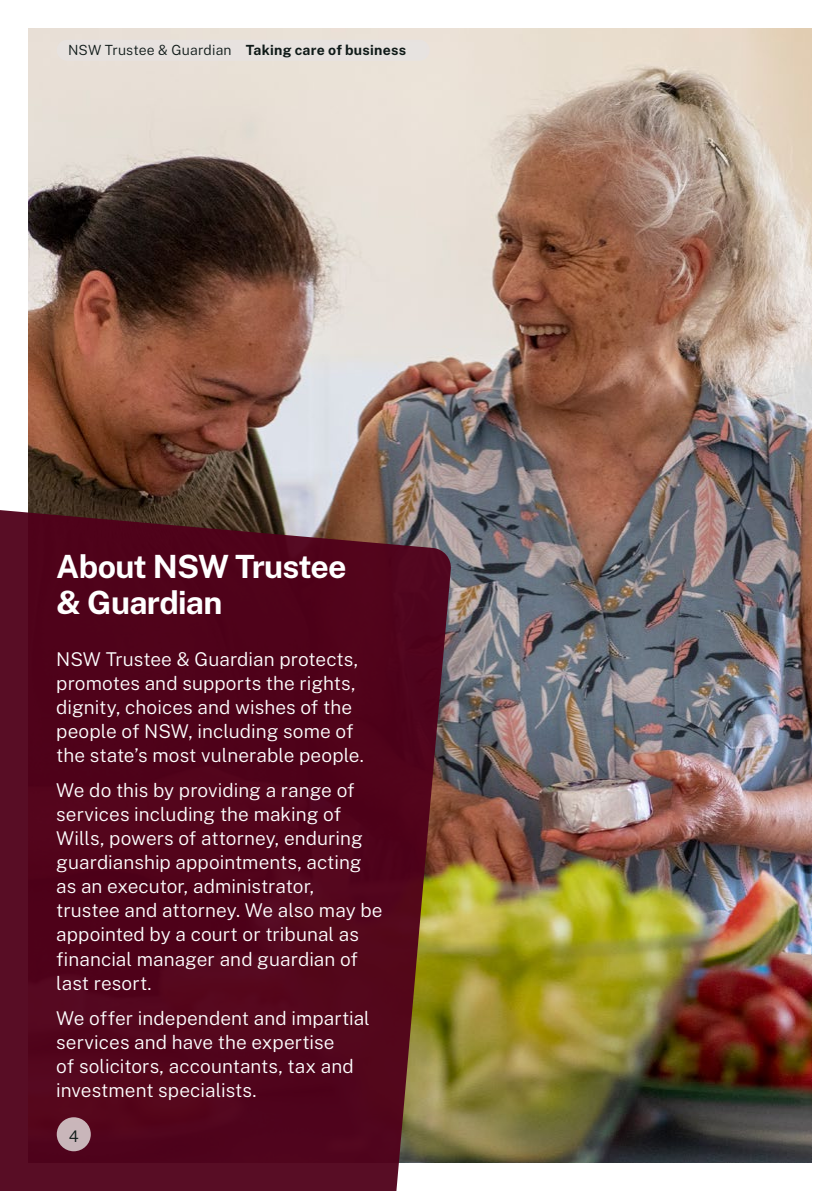
<style>
.page{position:relative;width:840px;height:1191px;background:#fff}
.page>*{position:absolute;margin:0;border:0;box-sizing:border-box;transform-origin:0 0}
._03_Heading_16pt_Bol{font:700 32px/36px "Public Sans";letter-spacing:-.025em;color:#fff}
._07_Body_9_5pt_Light{font:300 19px/24px "Public Sans";letter-spacing:.005em;color:#fff}
.t1{font:300 16px "Public Sans";color:#0f1a18}
.t2{font:700 14px "Public Sans";letter-spacing:.02em;color:#0f1a18}
.s1{font-weight:300}
</style>
<div class="page">
<img style="left:28px;top:28px;width:783px;height:1134px">
<svg style="left:0;top:506px;width:451px;height:685px;background:#560e20"></svg>
<div style="left:67px;top:40px;width:352px;height:21px;background:#e7e3e2"></div>
<div style="left:57px;top:1117px;width:34px;height:34px;background:#c9b6ba;border-radius:50%"></div>
<p class="t2" style="left:68px;top:40px;width:339px"><span class="s1">NSW Trustee &amp; Guardian</span> Taking care of business</p>
<p class="_03_Heading_16pt_Bol" style="left:56px;top:545px;width:292px">About NSW Trustee &amp; Guardian</p>
<p class="_07_Body_9_5pt_Light" style="left:56px;top:646px;width:309px">NSW Trustee &amp; Guardian protects, promotes and supports the rights, dignity, choices and wishes of the people of NSW, including some of the state’s most vulnerable people.</p>
<p class="_07_Body_9_5pt_Light" style="left:56px;top:777px;width:327px">We do this by providing a range of services including the making of<br>Wills, powers of attorney, enduring guardianship appointments, acting as an executor, administrator, trustee and attorney. We also may be appointed by a court or tribunal as financial manager and guardian of last resort.</p>
<p class="_07_Body_9_5pt_Light" style="left:56px;top:1004px;width:315px">We offer independent and impartial services and have the expertise<br>of solicitors, accountants, tax and investment specialists.</p>
<p class="t1" style="left:69px;top:1124px;width:11px">4</p>
</div>
